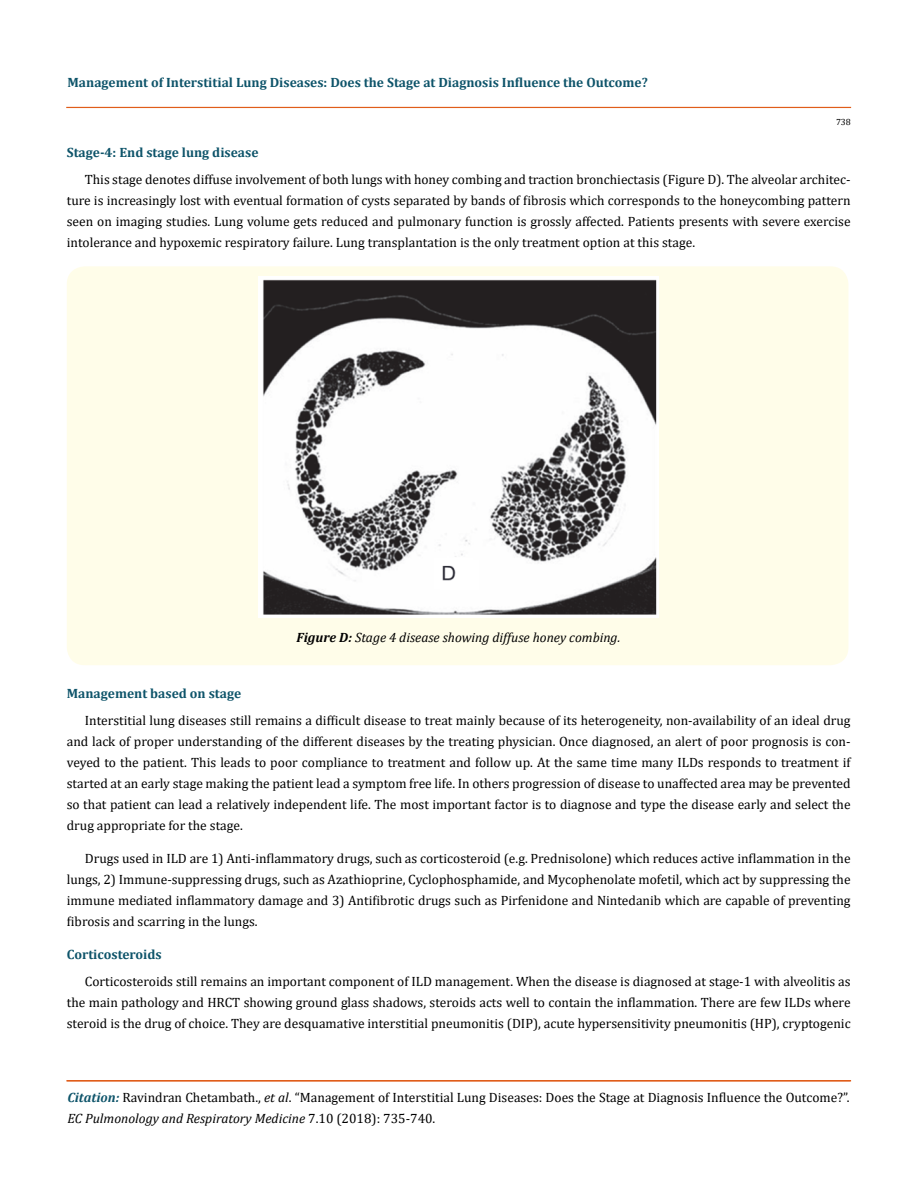
<style>
.page{position:relative;width:917px;height:1190px;background:#fff}
.page>*{position:absolute;margin:0;border:0;box-sizing:border-box;transform-origin:0 0}
.t1{font:13.5px/21px "Cambria";color:#000;text-align:justify}
.t2{font:700 13.5px "Cambria";color:#0e546a}
.t3{font:italic 13.5px "Cambria";color:#000}
.t4{font:9px "Cambria";color:#000}
.s1{font-weight:700}
.s2{font-weight:700;font-style:italic;color:#0e546a}
.s3{font-style:italic}
</style>
<div class="page">
<div style="left:67px;top:107px;width:783px;height:1px;border:1px solid #e05d1a"></div>
<div style="left:67px;top:1080px;width:783px;height:1px;border:1px solid #e05d1a"></div>
<div style="left:67px;top:266px;width:781px;height:399px;background:#fffde9;border-radius:18px"></div>
<img style="left:258px;top:276px;width:400px;height:342px">
<p class="t2" style="left:68px;top:73px;width:581px">Management of Interstitial Lung Diseases: Does the Stage at Diagnosis Influence the Outcome?</p>
<p class="t4" style="left:836px;top:117px;width:16px">738</p>
<p class="t2" style="left:67px;top:143px;width:193px">Stage-4: End stage lung disease</p>
<p class="t1" style="left:67px;top:169px;width:785px;text-indent:18px">This stage denotes diffuse involvement of both lungs with honey combing and traction bronchiectasis (Figure D). The alveolar architec&shy;ture is increasingly lost with eventual formation of cysts separated by bands of fibrosis which corresponds to the honeycombing pattern seen on imaging studies. Lung volume gets reduced and pulmonary function is grossly affected. Patients presents with severe exercise intolerance and hypoxemic respiratory failure. Lung transplantation is the only treatment option at this stage.</p>
<p class="t3" style="left:296px;top:627px;width:325px"><span class="s1">Figure D:</span> Stage 4 disease showing diffuse honey combing.</p>
<p class="t2" style="left:67px;top:684px;width:176px">Management based on stage</p>
<p class="t1" style="left:67px;top:709px;width:785px;text-indent:18px">Interstitial lung diseases still remains a difficult disease to treat mainly because of its heterogeneity, non-availability of an ideal drug and lack of proper understanding of the different diseases by the treating physician. Once diagnosed, an alert of poor prognosis is con&shy;veyed to the patient. This leads to poor compliance to treatment and follow up. At the same time many ILDs responds to treatment if started at an early stage making the patient lead a symptom free life. In others progression of disease to unaffected area may be prevented so that patient can lead a relatively independent life. The most important factor is to diagnose and type the disease early and select the drug appropriate for the stage.</p>
<p class="t1" style="left:67px;top:848px;width:785px;text-indent:18px">Drugs used in ILD are 1) Anti-inflammatory drugs, such as corticosteroid (e.g. Prednisolone) which reduces active inflammation in the lungs, 2) Immune-suppressing drugs, such as Azathioprine, Cyclophosphamide, and Mycophenolate mofetil, which act by suppressing the immune mediated inflammatory damage and 3) Antifibrotic drugs such as Pirfenidone and Nintedanib which are capable of preventing fibrosis and scarring in the lungs.</p>
<p class="t2" style="left:67px;top:945px;width:96px">Corticosteroids</p>
<p class="t1" style="left:67px;top:971px;width:785px;text-indent:18px">Corticosteroids still remains an important component of ILD management. When the disease is diagnosed at stage-1 with alveolitis as the main pathology and HRCT showing ground glass shadows, steroids acts well to contain the inflammation. There are few ILDs where steroid is the drug of choice. They are desquamative interstitial pneumonitis (DIP), acute hypersensitivity pneumonitis (HP), cryptogenic</p>
<p class="t1" style="left:67px;top:1086px;width:783px"><span class="s2">Citation:</span> Ravindran Chetambath., <span class="s3">et al</span>. “Management of Interstitial Lung Diseases: Does the Stage at Diagnosis Influence the Outcome?”.<br><span class="s3">EC Pulmonology and Respiratory Medicine</span> 7.10 (2018): 735-740.</p>
</div>
